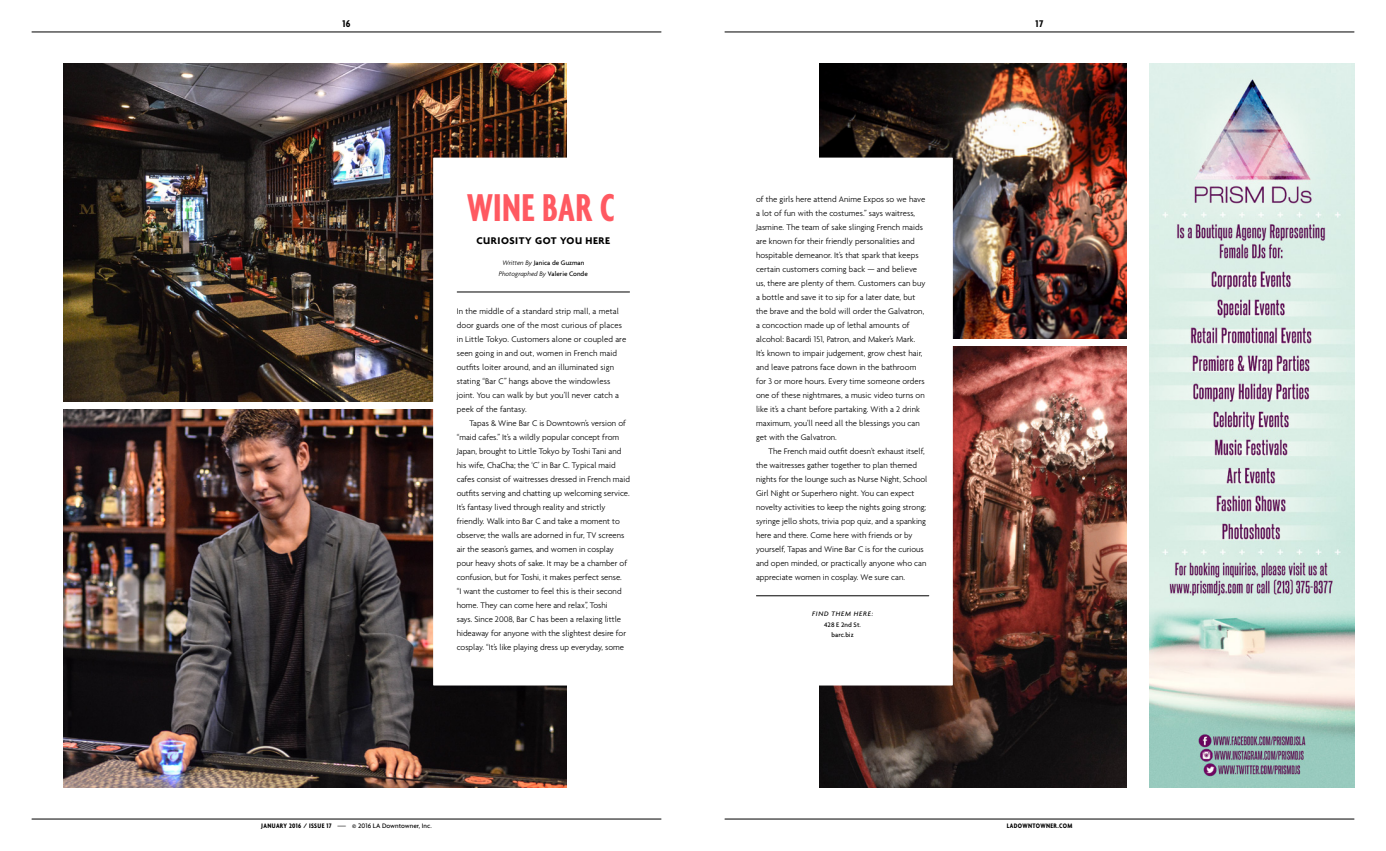
<style>
.page{position:relative;width:1386px;height:851px;background:#fff}
.page>*{position:absolute;margin:0;border:0;box-sizing:border-box;transform-origin:0 0}
.t1{font:700 extra-condensed 42px "Agenda";letter-spacing:.01em;color:#ff5961}
.t2{font:700 10.5px "Agenda";letter-spacing:.05em;color:#000}
.t3{font:700 condensed 10.5px "Agenda";color:#000}
.t4{font:300 8.75px/14px "Agenda";color:#000}
.t5{font:500 7px/10.5px "Agenda";color:#000;text-align:center}
.t6{font:700 condensed 7px "Agenda";letter-spacing:.05em;color:#000}
.t7{font:italic 500 7px "Agenda";letter-spacing:.1em;color:#000}
.s1{font-weight:300;font-style:italic}
.s2{font-weight:700;font-stretch:condensed}
.s3{font-stretch:condensed}
</style>
<div class="page">
<img style="left:63px;top:63px;width:504px;height:339px">
<img style="left:63px;top:410px;width:504px;height:378px">
<img style="left:819px;top:346px;width:307px;height:442px">
<img style="left:819px;top:63px;width:307px;height:276px">
<hr style="left:32px;top:32px;width:629px;height:1px;background:#000">
<hr style="left:725px;top:32px;width:629px;height:1px;background:#000">
<hr style="left:32px;top:818px;width:629px;height:1px;background:#000">
<hr style="left:725px;top:818px;width:629px;height:1px;background:#000">
<div style="left:433px;top:158px;width:229px;height:527px;background:#fff"></div>
<div style="left:725px;top:158px;width:228px;height:527px;background:#fff"></div>
<hr style="left:457px;top:291px;width:173px;height:1px;background:#000">
<hr style="left:756px;top:595px;width:173px;height:1px;background:#000">
<img style="left:1150px;top:63px;width:204px;height:725px">
<p class="t3" style="left:342px;top:18px;width:10px">16</p>
<p class="t3" style="left:1036px;top:18px;width:9px">17</p>
<h1 class="t1" style="left:467px;top:183px;width:149px">WINE BAR C</h1>
<p class="t2" style="left:477px;top:234px;width:135px">CURIOSITY GOT YOU HERE</p>
<p class="t5" style="left:499px;top:258px;width:90px"><span class="s1">Written By</span> Janica de Guzman<br><span class="s1">Photographed By</span> Valerie Conde</p>
<p class="t4" style="left:457px;top:304px;width:171px">In the middle of a standard strip mall, a metal door guards one of the most curious of places in Little Tokyo. Customers alone or coupled are seen going in and out, women in French maid outfits loiter around, and an illuminated sign stating “Bar C” hangs above the windowless joint. You can walk by but you’ll never catch a peek of the fantasy.</p>
<p class="t4" style="left:457px;top:416px;width:175px;text-indent:13px">Tapas &amp; Wine Bar C is Downtown’s version of “maid cafes.” It’s a wildly popular concept from Japan, brought to Little Tokyo by Toshi Tani and his wife, ChaCha; the ‘C’ in Bar C. Typical maid cafes consist of waitresses dressed in French maid outfits serving and chatting up welcoming service.<br>It’s fantasy lived through reality and strictly friendly. Walk into Bar C and take a moment to observe; the walls are adorned in fur, TV screens air the season’s games, and women in cosplay pour heavy shots of sake. It may be a chamber of confusion, but for Toshi, it makes perfect sense.<br>“I want the customer to feel this is their second home. They can come here and relax”, Toshi<br>says. Since 2008, Bar C has been a relaxing little hideaway for anyone with the slightest desire for cosplay. “It’s like playing dress up everyday, some</p>
<p class="t4" style="left:756px;top:192px;width:171px">of the girls here attend Anime Expos so we have a lot of fun with the costumes.” says waitress, Jasmine. The team of sake slinging French maids are known for their friendly personalities and hospitable demeanor. It’s that spark that keeps certain customers coming back — and believe us, there are plenty of them. Customers can buy a bottle and save it to sip for a later date, but the brave and the bold will order the Galvatron, a concoction made up of lethal amounts of alcohol: Bacardi 151, Patron, and Maker’s Mark.<br>It’s known to impair judgement, grow chest hair, and leave patrons face down in the bathroom for 3 or more hours. Every time someone orders one of these nightmares, a music video turns on like it’s a chant before partaking. With a 2 drink maximum, you’ll need all the blessings you can get with the Galvatron.</p>
<p class="t4" style="left:756px;top:444px;width:173px;text-indent:13px">The French maid outfit doesn’t exhaust itself, the waitresses gather together to plan themed nights for the lounge such as Nurse Night, School Girl Night or Superhero night. You can expect novelty activities to keep the nights going strong; syringe jello shots, trivia pop quiz, and a spanking here and there. Come here with friends or by yourself, Tapas and Wine Bar C is for the curious and open minded, or practically anyone who can appreciate women in cosplay. We sure can.</p>
<p class="t7" style="left:812px;top:610px;width:62px">FIND THEM HERE:</p>
<p class="t5" style="left:824px;top:619px;width:38px">428 E 2nd St. barc.biz</p>
<p class="t5" style="left:261px;top:820px;width:172px"><span class="s2">JANUARY 2016 / ISSUE 17</span> <span class="s3">—</span> © 2016 LA Downtowner, Inc.</p>
<p class="t6" style="left:1007px;top:822px;width:67px">LADOWNTOWNER.COM</p>
</div>
